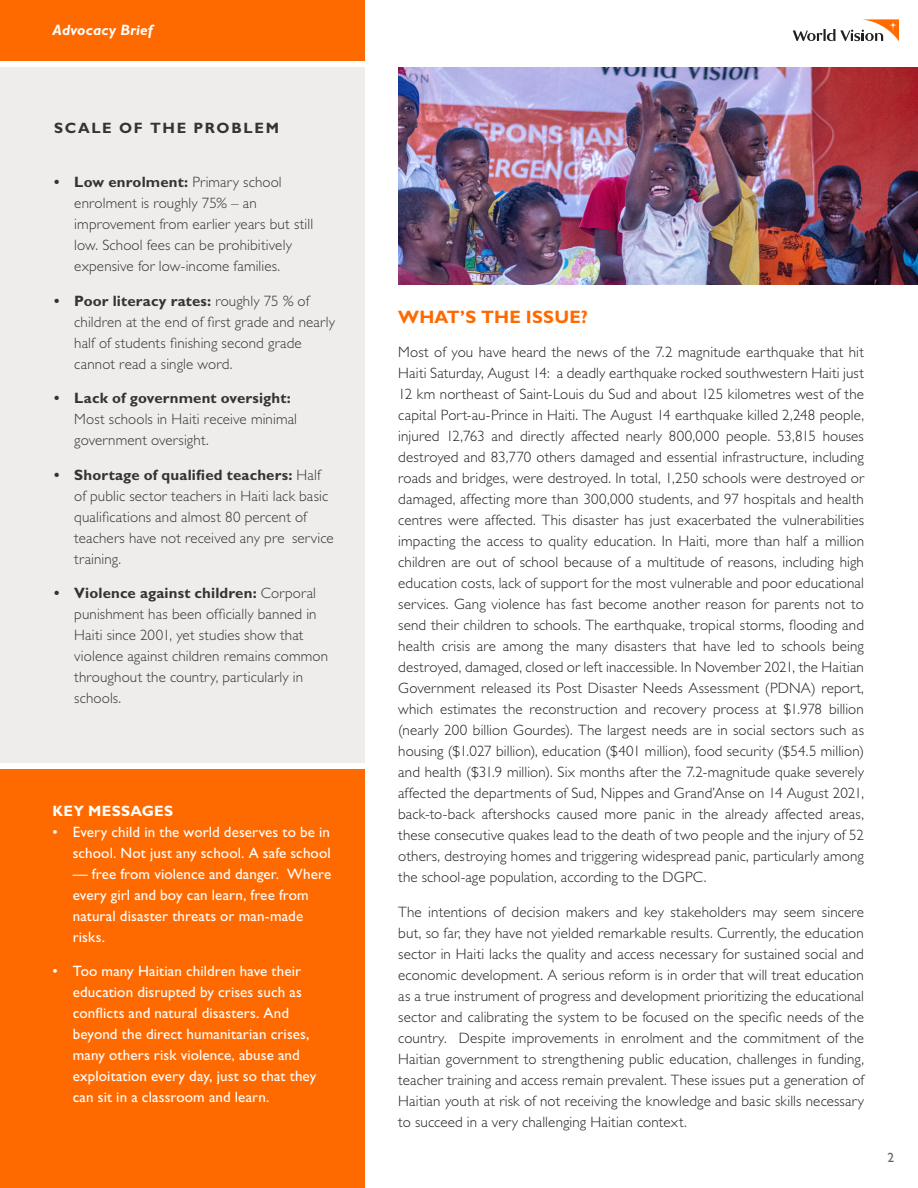
<style>
.page{position:relative;width:918px;height:1188px;background:#fff}
.page>*{position:absolute;margin:0;border:0;box-sizing:border-box;transform-origin:0 0}
.t1{font:700 18px "Gill Sans Std";letter-spacing:.01em;color:#ff6a00}
.t2{font:300 15px/21px "Gill Sans Std";letter-spacing:.01em;color:#231f20;text-align:justify}
.t3{font:300 15px/21px "Gill Sans Std";letter-spacing:.01em;color:#343434}
.t4{font:15px/21px "Gill Sans Std";letter-spacing:.01em;color:#fff}
.t5{font:700 15px "Gill Sans Std";letter-spacing:.115em;color:#343434}
.t6{font:italic 700 15px "Gill Sans Std";letter-spacing:.01em;color:#fff}
.t7{font:700 15px "Gill Sans Std";letter-spacing:.025em;color:#fff}
.t8{font:13.5px "Gill Sans Std";color:#666}
.s1{font-weight:700}
</style>
<div class="page">
<div style="left:0;top:68px;width:364px;height:695px;background:#efedeb"></div>
<div style="left:0;top:770px;width:364px;height:418px;background:#ff6a00"></div>
<img style="left:398px;top:68px;width:520px;height:216px">
<div style="left:0;top:0;width:364px;height:61px;background:#ff6a00"></div>
<svg style="left:793px;top:19px;width:106px;height:22px"></svg>
<p class="t6" style="left:52px;top:21px;width:102px">Advocacy Brief</p>
<p class="t5" style="left:54px;top:119px;width:227px">SCALE OF THE PROBLEM</p>
<p class="t3" style="left:74px;top:172px;width:240px;text-indent:-20px"><span class="s1">• Low enrolment:</span> Primary school enrolment is roughly 75% – an improvement from earlier years but still low. School fees can be prohibitively expensive for low-income families.</p>
<p class="t3" style="left:74px;top:290px;width:262px;text-indent:-20px"><span class="s1">• Poor literacy rates:</span> roughly 75 % of children at the end of first grade and nearly half of students finishing second grade cannot read a single word.</p>
<p class="t3" style="left:74px;top:388px;width:224px;text-indent:-20px"><span class="s1">• Lack of government oversight:<br></span>Most schools in Haiti receive minimal government oversight.</p>
<p class="t3" style="left:74px;top:464px;width:261px;text-indent:-20px"><span class="s1">• Shortage of qualified teachers:</span> Half of public sector teachers in Haiti lack basic qualifications and almost 80 percent of teachers have not received any pre‐service training.</p>
<p class="t3" style="left:74px;top:583px;width:255px;text-indent:-20px"><span class="s1">• Violence against children:</span> Corporal punishment has been officially banned in Haiti since 2001, yet studies show that violence against children remains common throughout the country, particularly in schools.</p>
<p class="t7" style="left:52px;top:802px;width:122px">KEY MESSAGES</p>
<p class="t4" style="left:52px;top:821px;width:280px;text-align:right">• Every child in the world deserves to be in school. Not just any school. A safe school</p>
<p class="t4" style="left:73px;top:863px;width:260px">— free from violence and danger. Where every girl and boy can learn, free from natural disaster threats or man-made risks.</p>
<p class="t4" style="left:73px;top:961px;width:245px;text-indent:-20px">• Too many Haitian children have their education disrupted by crises such as conflicts and natural disasters. And beyond the direct humanitarian crises, many others risk violence, abuse and exploitation every day, just so that they can sit in a classroom and learn.</p>
<p class="t1" style="left:398px;top:306px;width:191px">WHAT’S THE ISSUE?</p>
<p class="t2" style="left:398px;top:342px;width:467px">Most of you have heard the news of the 7.2 magnitude earthquake that hit Haiti Saturday, August 14: a deadly earthquake rocked southwestern Haiti just 12 km northeast of Saint-Louis du Sud and about 125 kilometres west of the capital Port-au-Prince in Haiti. The August 14 earthquake killed 2,248 people, injured 12,763 and directly affected nearly 800,000 people. 53,815 houses destroyed and 83,770 others damaged and essential infrastructure, including roads and bridges, were destroyed. In total, 1,250 schools were destroyed or damaged, affecting more than 300,000 students, and 97 hospitals and health centres were affected. This disaster has just exacerbated the vulnerabilities impacting the access to quality education. In Haiti, more than half a million children are out of school because of a multitude of reasons, including high education costs, lack of support for the most vulnerable and poor educational services. Gang violence has fast become another reason for parents not to send their children to schools. The earthquake, tropical storms, flooding and health crisis are among the many disasters that have led to schools being destroyed, damaged, closed or left inaccessible. In November 2021, the Haitian Government released its Post Disaster Needs Assessment (PDNA) report, which estimates the reconstruction and recovery process at $1.978 billion (nearly 200 billion Gourdes). The largest needs are in social sectors such as housing ($1.027 billion), education ($401 million), food security ($54.5 million) and health ($31.9 million). Six months after the 7.2-magnitude quake severely affected the departments of Sud, Nippes and Grand’Anse on 14 August 2021, back-to-back aftershocks caused more panic in the already affected areas, these consecutive quakes lead to the death of two people and the injury of 52 others, destroying homes and triggering widespread panic, particularly among the school-age population, according to the DGPC.</p>
<p class="t2" style="left:398px;top:901px;width:467px">The intentions of decision makers and key stakeholders may seem sincere but, so far, they have not yielded remarkable results. Currently, the education sector in Haiti lacks the quality and access necessary for sustained social and economic development. A serious reform is in order that will treat education as a true instrument of progress and development prioritizing the educational sector and calibrating the system to be focused on the specific needs of the country. Despite improvements in enrolment and the commitment of the Haitian government to strengthening public education, challenges in funding, teacher training and access remain prevalent. These issues put a generation of Haitian youth at risk of not receiving the knowledge and basic skills necessary to succeed in a very challenging Haitian context.</p>
<p class="t8" style="left:888px;top:1150px;width:8px">2</p>
</div>
